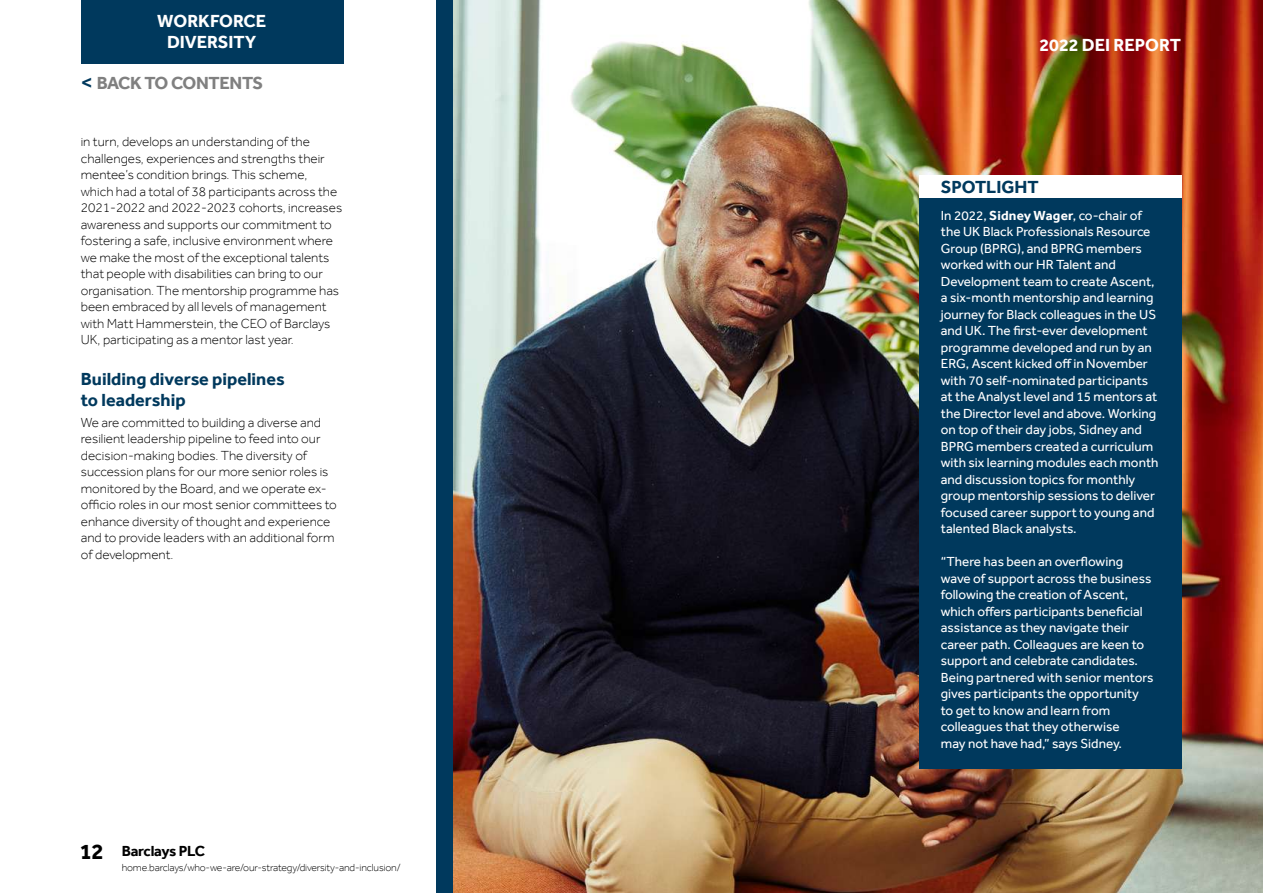
<style>
.page{position:relative;width:1263px;height:893px;background:#fff}
.page>*{position:absolute;margin:0;border:0;box-sizing:border-box;transform-origin:0 0}
.t1{font:700 18px/21px "Effra";color:#00395d}
.t2{font:700 18px/21px "Effra";color:#fff;text-align:center}
.t3{font:700 18px "Effra";letter-spacing:-.02em;color:#808080}
.t4{font:700 15px "Effra";letter-spacing:-.015em;color:#000}
.t5{font:13.5px/16.5px "Effra";color:#fff}
.t6{font:300 13.5px/16.5px "Effra";color:#000}
.t7{font:300 10.5px "Effra";letter-spacing:-.015em;color:#000}
.s1{font-family:"Arial";font-style:italic;color:#00395d}
.s2{font-size:22.5px}
.s3{font-weight:700}
</style>
<div class="page">
<div style="left:437px;top:0;width:17px;height:893px;background:#00395d"></div>
<img style="left:454px;top:0;width:809px;height:893px">
<div style="left:919px;top:198px;width:263px;height:571px;background:#00395d"></div>
<div style="left:919px;top:175px;width:263px;height:23px;background:#fff"></div>
<div style="left:81px;top:0;width:262px;height:63px;background:#00395d"></div>
<h1 class="t2" style="left:157px;top:11px;width:110px">WORKFORCE<br>DIVERSITY</h1>
<h1 class="t3" style="left:81px;top:72px;width:184px"><span class="s1">&lt;</span> BACK TO CONTENTS</h1>
<p class="t6" style="left:81px;top:133px;width:263px">in turn, develops an understanding of the challenges, experiences and strengths their mentee’s condition brings. This scheme, which had a total of 38 participants across the 2021-2022 and 2022-2023 cohorts, increases awareness and supports our commitment to fostering a safe, inclusive environment where we make the most of the exceptional talents that people with disabilities can bring to our organisation. The mentorship programme has been embraced by all levels of management with Matt Hammerstein, the CEO of Barclays UK, participating as a mentor last year.</p>
<h1 class="t1" style="left:81px;top:368px;width:205px">Building diverse pipelines to leadership</h1>
<p class="t6" style="left:81px;top:414px;width:258px">We are committed to building a diverse and resilient leadership pipeline to feed into our decision-making bodies. The diversity of succession plans for our more senior roles is monitored by the Board, and we operate ex&shy;officio roles in our most senior committees to enhance diversity of thought and experience and to provide leaders with an additional form of development.</p>
<p class="t4" style="left:80px;top:842px;width:127px"><span class="s2">12</span> Barclays PLC</p>
<p class="t7" style="left:122px;top:861px;width:280px">home.barclays/who-we-are/our-strategy/diversity-and-inclusion/</p>
<h1 class="t2" style="left:1039px;top:35px;width:143px">2022 DEI REPORT</h1>
<h1 class="t1" style="left:941px;top:177px;width:99px">SPOTLIGHT</h1>
<p class="t5" style="left:941px;top:207px;width:219px">In 2022, <span class="s3">Sidney Wager</span>, co-chair of the UK Black Professionals Resource Group (BPRG), and BPRG members worked with our HR Talent and Development team to create Ascent, a six-month mentorship and learning journey for Black colleagues in the US and UK. The first-ever development programme developed and run by an ERG, Ascent kicked off in November with 70 self-nominated participants at the Analyst level and 15 mentors at the Director level and above. Working on top of their day jobs, Sidney and BPRG members created a curriculum with six learning modules each month and discussion topics for monthly group mentorship sessions to deliver focused career support to young and talented Black analysts.</p>
<p class="t5" style="left:941px;top:553px;width:214px">“There has been an overflowing wave of support across the business following the creation of Ascent, which offers participants beneficial assistance as they navigate their career path. Colleagues are keen to support and celebrate candidates.<br>Being partnered with senior mentors gives participants the opportunity to get to know and learn from colleagues that they otherwise<br>may not have had,” says Sidney.</p>
</div>
